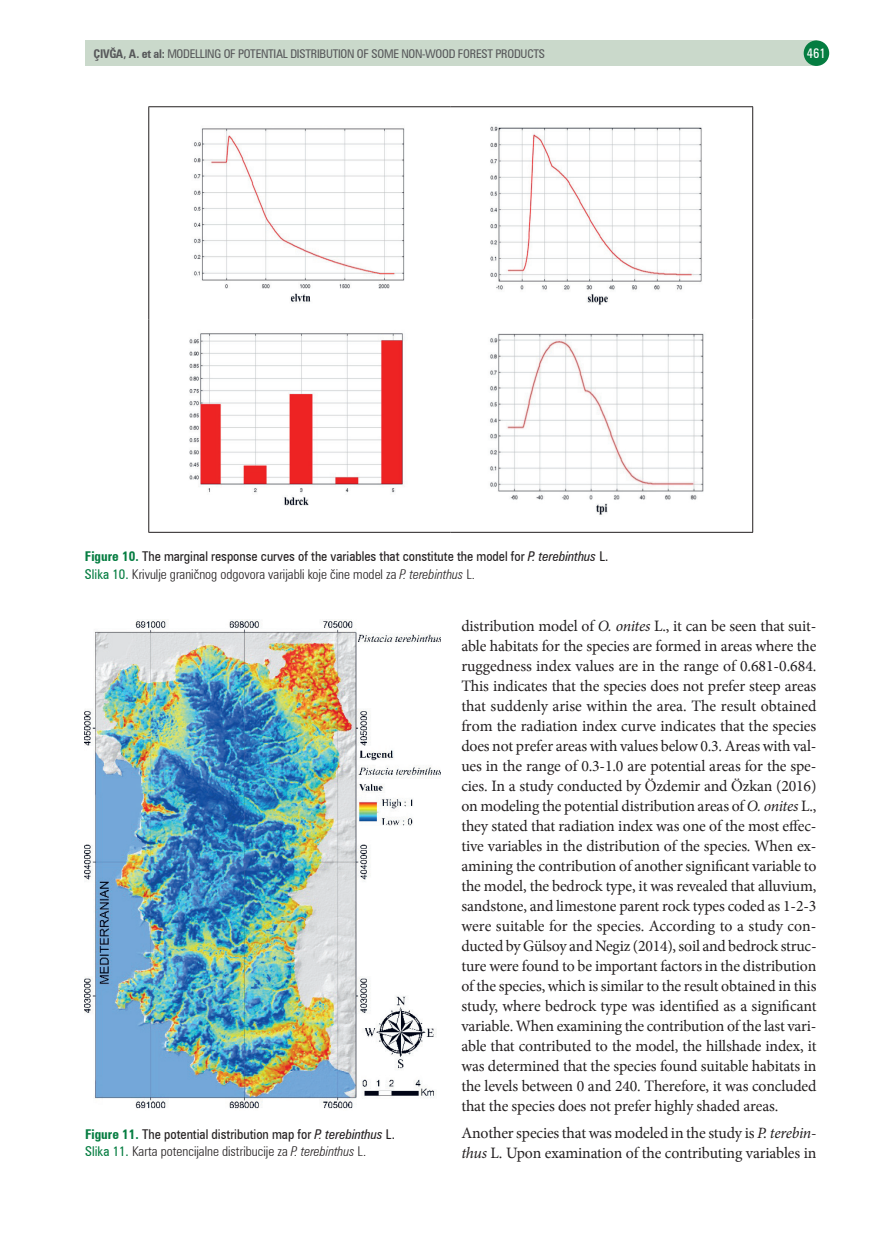
<style>
.page{position:relative;width:893px;height:1234px;background:#fff}
.page>*{position:absolute;margin:0;border:0;box-sizing:border-box;transform-origin:0 0}
.t1{font:15.75px/20px "Minion Pro";letter-spacing:-.01em;color:#231f20;text-align:justify}
.t2{font:condensed 13.5px/17.1px "Zurich BT";color:#231f20}
.t3{font:300 condensed 13.5px/17.1px "Zurich BT";color:#231f20}
.t4{font:condensed 13.5px "Zurich BT";color:#fff}
.t5{font:condensed 12px "Zurich BT";letter-spacing:-.02em;color:#57585a}
.s1{font-weight:700}
.s2{font-weight:700;color:#057d41}
.s3{font-style:italic}
.s4{color:#057d41}
.s5{font-weight:300}
.s6{font-weight:300;font-style:italic}
.s7{font-weight:400}
.s8{font-weight:400;font-style:italic}
.s9{font-weight:400;color:#057d41}
</style>
<div class="page">
<div style="left:85px;top:40px;width:731px;height:26px;background:#cad9cb"></div>
<div style="left:804px;top:40px;width:25px;height:26px;background:#057d41;border-radius:50%"></div>
<hr style="left:148px;top:107px;width:1px;height:212px;background:#231f20">
<hr style="left:148px;top:106px;width:303px;height:1px;background:#231f20">
<hr style="left:451px;top:106px;width:302px;height:1px;background:#231f20">
<hr style="left:752px;top:107px;width:1px;height:212px;background:#231f20">
<hr style="left:148px;top:319px;width:1px;height:213px;background:#231f20">
<hr style="left:148px;top:532px;width:303px;height:1px;background:#231f20">
<hr style="left:451px;top:532px;width:302px;height:1px;background:#231f20">
<hr style="left:752px;top:319px;width:1px;height:213px;background:#231f20">
<img style="left:189px;top:333px;width:215px;height:173px">
<img style="left:490px;top:333px;width:214px;height:182px">
<img style="left:85px;top:619px;width:355px;height:490px">
<img style="left:193px;top:128px;width:212px;height:174px">
<img style="left:490px;top:126px;width:212px;height:179px">
<p class="t5" style="left:94px;top:46px;width:453px"><span class="s1">ÇIVG</span><sup>˘</sup><span class="s1">A, A. et al:</span> MODELLING OF POTENTIAL DISTRIBUTION OF SOME NON-WOOD FOREST PRODUCTS</p>
<p class="t4" style="left:807px;top:45px;width:21px">461</p>
<p class="t2" style="left:85px;top:548px;width:525px"><span class="s2">Figure 10.</span> The marginal response curves of the variables that constitute the model for <span class="s3">P. terebinthus</span> L.<br><span class="s4">Slika 10.</span> <span class="s5">Krivulje graničnog odgovora varijabli koje čine model za</span> <span class="s6">P. terebinthus</span> <span class="s5">L.</span></p>
<p class="t3" style="left:85px;top:1125px;width:312px"><span class="s2">Figure 11.</span> <span class="s7">The potential distribution map for</span> <span class="s8">P. terebinthus</span> <span class="s7">L.<br></span><span class="s9">Slika 11.</span> Karta potencijalne distribucije za <span class="s3">P. terebinthus</span> L.</p>
<p class="t1" style="left:461px;top:615px;width:357px">distribution model of <span class="s3">O. onites</span> L., it can be seen that suit&shy;able habitats for the species are formed in areas where the ruggedness index values are in the range of 0.681-0.684.<br>This indicates that the species does not prefer steep areas that suddenly arise within the area. The result obtained from the radiation index curve indicates that the species does not prefer areas with values below 0.3. Areas with val&shy;ues in the range of 0.3-1.0 are potential areas for the spe&shy;cies. In a study conducted by Özdemir and Özkan (2016) on modeling the potential distribution areas of <span class="s3">O. onites</span> L., they stated that radiation index was one of the most effec&shy;tive variables in the distribution of the species. When ex&shy;amining the contribution of another significant variable to the model, the bedrock type, it was revealed that alluvium, sandstone, and limestone parent rock types coded as 1-2-3 were suitable for the species. According to a study con&shy;ducted by Gülsoy and Negiz (2014), soil and bedrock struc&shy;ture were found to be important factors in the distribution of the species, which is similar to the result obtained in this study, where bedrock type was identified as a significant variable. When examining the contribution of the last vari&shy;able that contributed to the model, the hillshade index, it was determined that the species found suitable habitats in the levels between 0 and 240. Therefore, it was concluded that the species does not prefer highly shaded areas.</p>
<p class="t1" style="left:461px;top:1122px;width:357px">Another species that was modeled in the study is <span class="s3">P. terebin&shy;thus</span> L. Upon examination of the contributing variables in</p>
</div>
